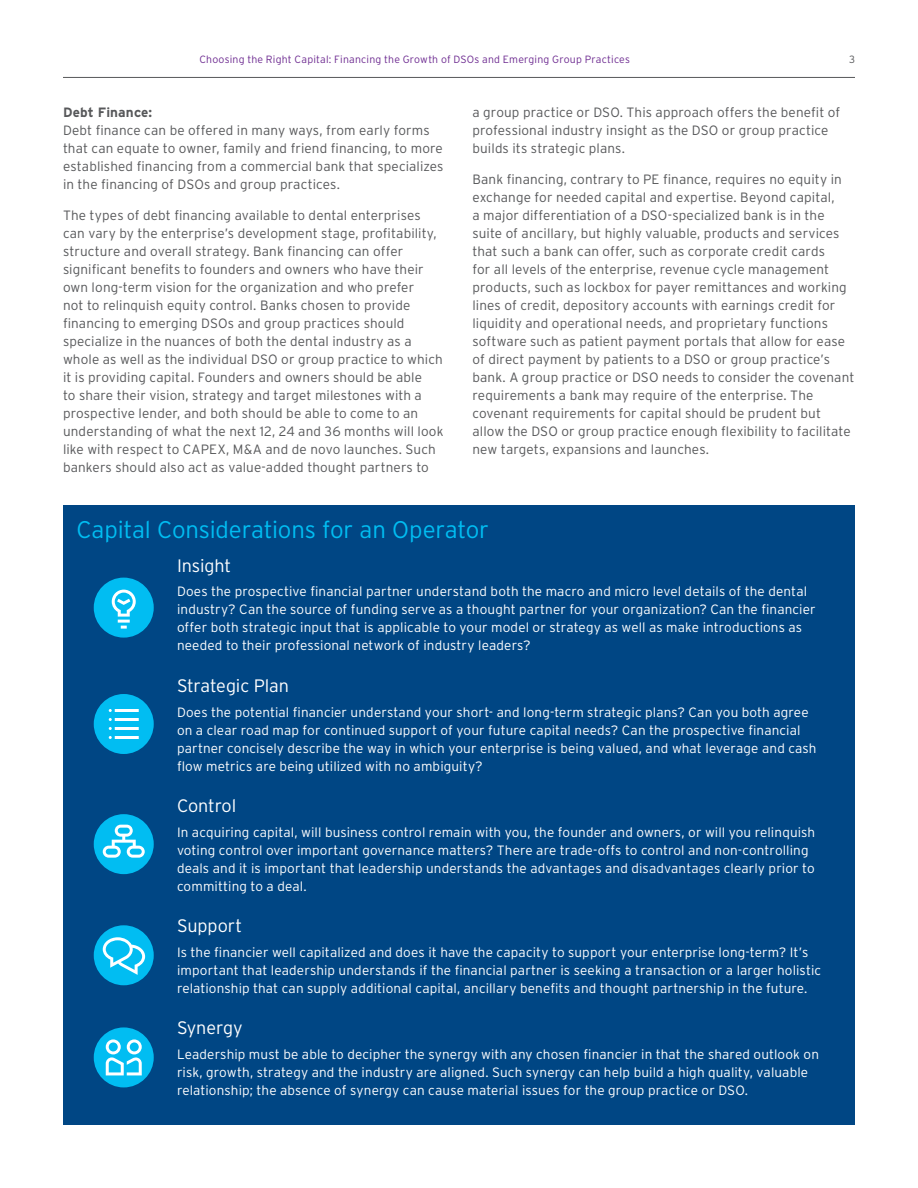
<style>
.page{position:relative;width:918px;height:1188px;background:#fff}
.page>*{position:absolute;margin:0;border:0;box-sizing:border-box;transform-origin:0 0}
.Headings{font:300 24px "Interstate";letter-spacing:-.005em;color:#01bdf2}
.Body_copy{font:300 18px "Interstate";letter-spacing:-.005em;color:#fff}
.Body_copy-2{font:300 13.5px/18px "Interstate";letter-spacing:.01em;color:#57585a}
.Body_copy-3{font:300 13.5px/18px "Interstate";letter-spacing:.01em;color:#fff}
.Subheadings{font:700 13.5px "Interstate";letter-spacing:.01em;color:#57585a}
.t1{font:300 10.5px "Interstate";letter-spacing:.02em;color:#6e2c91}
.t2{font:300 10.5px "Interstate";color:#57585a}
</style>
<div class="page">
<hr style="left:63px;top:77px;width:792px;height:1px;background:#57585a">
<div style="left:63px;top:505px;width:792px;height:620px;background:#004684"></div>
<div style="left:94px;top:578px;width:60px;height:60px;background:#01bdf2;border-radius:50%"></div>
<svg style="left:112px;top:590px;width:24px;height:39px"></svg>
<div style="left:94px;top:694px;width:60px;height:60px;background:#01bdf2;border-radius:50%"></div>
<hr style="left:115px;top:709px;width:24px;height:3px;background:#fff">
<hr style="left:115px;top:727px;width:24px;height:3px;background:#fff">
<hr style="left:115px;top:736px;width:24px;height:3px;background:#fff">
<hr style="left:115px;top:718px;width:24px;height:3px;background:#fff">
<div style="left:94px;top:814px;width:60px;height:60px;background:#01bdf2;border-radius:50%"></div>
<svg style="left:103px;top:825px;width:42px;height:33px"></svg>
<div style="left:94px;top:925px;width:60px;height:60px;background:#01bdf2;border-radius:50%"></div>
<svg style="left:103px;top:937px;width:42px;height:38px"></svg>
<div style="left:94px;top:1027px;width:60px;height:60px;background:#01bdf2;border-radius:50%"></div>
<svg style="left:106px;top:1039px;width:36px;height:36px"></svg>
<p class="t1" style="left:200px;top:53px;width:432px">Choosing the Right Capital: Financing the Growth of DSOs and Emerging Group Practices</p>
<p class="t2" style="left:849px;top:53px;width:7px">3</p>
<p class="Subheadings" style="left:63px;top:104px;width:91px">Debt Finance:</p>
<p class="Body_copy-2" style="left:63px;top:121px;width:382px">Debt finance can be offered in many ways, from early forms that can equate to owner, family and friend financing, to more established financing from a commercial bank that specializes in the financing of DSOs and group practices.</p>
<p class="Body_copy-2" style="left:63px;top:206px;width:382px">The types of debt financing available to dental enterprises can vary by the enterprise’s development stage, profitability, structure and overall strategy. Bank financing can offer significant benefits to founders and owners who have their own long-term vision for the organization and who prefer<br>not to relinquish equity control. Banks chosen to provide financing to emerging DSOs and group practices should specialize in the nuances of both the dental industry as a whole as well as the individual DSO or group practice to which it is providing capital. Founders and owners should be able<br>to share their vision, strategy and target milestones with a prospective lender, and both should be able to come to an understanding of what the next 12, 24 and 36 months will look like with respect to CAPEX, M&amp;A and de novo launches. Such bankers should also act as value-added thought partners to</p>
<p class="Body_copy-2" style="left:472px;top:103px;width:369px">a group practice or DSO. This approach offers the benefit of professional industry insight as the DSO or group practice builds its strategic plans.</p>
<p class="Body_copy-2" style="left:472px;top:170px;width:383px">Bank financing, contrary to PE finance, requires no equity in exchange for needed capital and expertise. Beyond capital,<br>a major differentiation of a DSO-specialized bank is in the suite of ancillary, but highly valuable, products and services that such a bank can offer, such as corporate credit cards<br>for all levels of the enterprise, revenue cycle management products, such as lockbox for payer remittances and working lines of credit, depository accounts with earnings credit for liquidity and operational needs, and proprietary functions software such as patient payment portals that allow for ease of direct payment by patients to a DSO or group practice’s bank. A group practice or DSO needs to consider the covenant requirements a bank may require of the enterprise. The covenant requirements for capital should be prudent but allow the DSO or group practice enough flexibility to facilitate new targets, expansions and launches.</p>
<p class="Headings" style="left:76px;top:515px;width:414px">Capital Considerations for an Operator</p>
<p class="Body_copy" style="left:177px;top:554px;width:56px">Insight</p>
<p class="Body_copy-3" style="left:177px;top:583px;width:640px">Does the prospective financial partner understand both the macro and micro level details of the dental industry? Can the source of funding serve as a thought partner for your organization? Can the financier offer both strategic input that is applicable to your model or strategy as well as make introductions as needed to their professional network of industry leaders?</p>
<p class="Body_copy" style="left:177px;top:675px;width:114px">Strategic Plan</p>
<p class="Body_copy-3" style="left:177px;top:703px;width:641px">Does the potential financier understand your short- and long-term strategic plans? Can you both agree on a clear road map for continued support of your future capital needs? Can the prospective financial partner concisely describe the way in which your enterprise is being valued, and what leverage and cash flow metrics are being utilized with no ambiguity?</p>
<p class="Body_copy" style="left:177px;top:795px;width:61px">Control</p>
<p class="Body_copy-3" style="left:177px;top:823px;width:640px">In acquiring capital, will business control remain with you, the founder and owners, or will you relinquish voting control over important governance matters? There are trade-offs to control and non-controlling deals and it is important that leadership understands the advantages and disadvantages clearly prior to committing to a deal.</p>
<p class="Body_copy" style="left:177px;top:915px;width:67px">Support</p>
<p class="Body_copy-3" style="left:177px;top:943px;width:646px">Is the financier well capitalized and does it have the capacity to support your enterprise long-term? It’s important that leadership understands if the financial partner is seeking a transaction or a larger holistic relationship that can supply additional capital, ancillary benefits and thought partnership in the future.</p>
<p class="Body_copy" style="left:177px;top:1017px;width:67px">Synergy</p>
<p class="Body_copy-3" style="left:177px;top:1045px;width:644px">Leadership must be able to decipher the synergy with any chosen financier in that the shared outlook on risk, growth, strategy and the industry are aligned. Such synergy can help build a high quality, valuable relationship; the absence of synergy can cause material issues for the group practice or DSO.</p>
</div>
